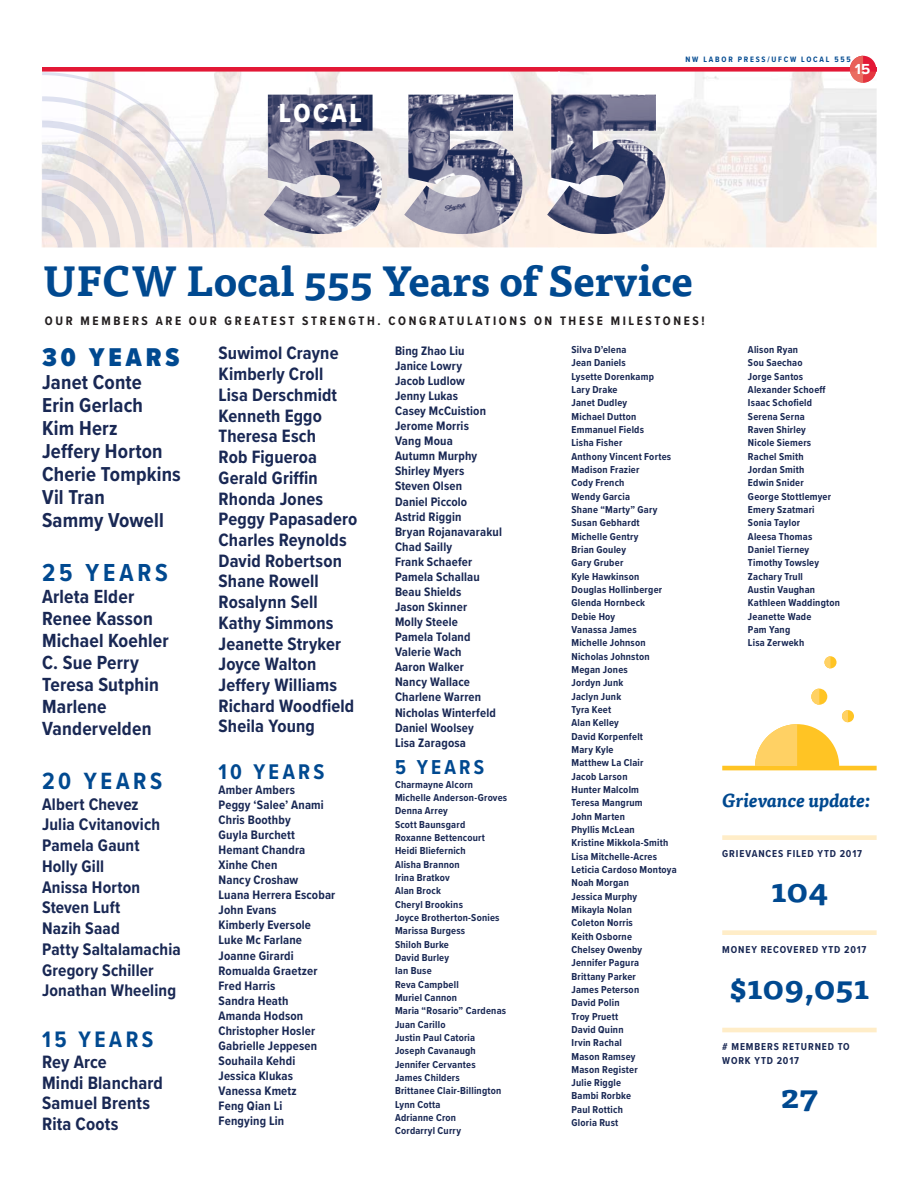
<style>
.page{position:relative;width:918px;height:1188px;background:#fff}
.page>*{position:absolute;margin:0;border:0;box-sizing:border-box;transform-origin:0 0}
.t1{font:700 41.7px "Tisa Pro";letter-spacing:-.005em;color:#004990}
.t2{font:700 32.4px "Tisa Pro";letter-spacing:-.005em;color:#004990}
.t3{font:27px "Proxima Nova Cond Extrabld";letter-spacing:.1em;color:#fff}
.t4{font:900 26.7px "Proxima Nova Cond";letter-spacing:.145em;color:#004990}
.t5{font:700 25.5px "Proxima Nova Cond";letter-spacing:.15em;color:#004990}
.t6{font:700 24.3px "Proxima Nova Cond";letter-spacing:.15em;color:#004990}
.t7{font:700 23.25px "Proxima Nova Cond";letter-spacing:.15em;color:#004990}
.t8{font:700 22.05px "Proxima Nova Cond";letter-spacing:.15em;color:#004990}
.t9{font:700 20.85px/23.1px "Proxima Nova Cond";letter-spacing:.01em;color:#192854}
.t10{font:700 20.85px "Proxima Nova Cond";letter-spacing:.15em;color:#004990}
.t11{font:700 19.65px/21.9px "Proxima Nova Cond";letter-spacing:.01em;color:#192854}
.t12{font:700 18.6px/20.7px "Proxima Nova Cond";letter-spacing:.01em;color:#192854}
.t13{font:italic 700 18.6px "Tisa Pro";color:#004990}
.t14{font:700 17.4px/20.7px "Proxima Nova Cond";letter-spacing:.01em;color:#192854}
.t15{font:700 15px "Proxima Nova";color:#fff}
.t16{font:700 12.75px/15px "Proxima Nova Cond";letter-spacing:.01em;color:#192854}
.t17{font:700 12.75px "Proxima Nova Cond";letter-spacing:.205em;color:#231f20}
.t18{font:700 10.5px/13.4px "Proxima Nova Cond";letter-spacing:.02em;color:#192854}
.t19{font:700 10.5px/14px "Proxima Nova Cond";letter-spacing:.085em;color:#192854}
.t20{font:700 8.1px "Proxima Nova Cond";letter-spacing:.22em;color:#004990}
</style>
<div class="page">
<div style="left:42px;top:67px;width:834px;height:5px;background:#e31836"></div>
<svg style="left:850px;top:56px;width:26px;height:27px"></svg>
<img style="left:216px;top:72px;width:661px;height:175px">
<img style="left:870px;top:72px;width:6px;height:11px">
<svg style="left:850px;top:56px;width:20px;height:27px"></svg>
<img style="left:42px;top:72px;width:174px;height:175px">
<img style="left:264px;top:95px;width:118px;height:139px">
<img style="left:404px;top:95px;width:118px;height:139px">
<img style="left:547px;top:95px;width:118px;height:139px">
<hr style="left:722px;top:766px;width:155px;height:4px;background:#ffc424">
<div style="left:722px;top:835px;width:155px;height:5px;background:#ffedc8"></div>
<div style="left:722px;top:930px;width:155px;height:5px;background:#ffedc8"></div>
<hr style="left:722px;top:1028px;width:155px;height:4px;background:#ffedc8">
<div style="left:842px;top:710px;width:12px;height:12px;background:#ffc424;border-radius:50%"></div>
<svg style="left:755px;top:689px;width:93px;height:77px"></svg>
<div style="left:824px;top:656px;width:13px;height:12px;background:#ffc424;border-radius:50%"></div>
<svg style="left:824px;top:656px;width:7px;height:12px"></svg>
<p class="t20" style="left:686px;top:56px;width:167px">NW LABOR PRESS/UFCW LOCAL 555</p>
<h3 class="t3" style="left:279px;top:104px;width:84px">LOCAL</h3>
<h1 class="t1" style="left:42px;top:263px;width:653px">UFCW Local 555 Years of Service</h1>
<p class="t17" style="left:45px;top:316px;width:661px">OUR MEMBERS ARE OUR GREATEST STRENGTH. CONGRATULATIONS ON THESE MILESTONES!</p>
<h3 class="t15" style="left:855px;top:64px;width:17px">15</h3>
<h3 class="t4" style="left:42px;top:348px;width:139px">30 YEARS</h3>
<h3 class="t9" style="left:42px;top:372px;width:140px">Janet Conte<br>Erin Gerlach<br>Kim Herz<br>Jeffery Horton<br>Cherie Tompkins<br>Vil Tran<br>Sammy Vowell</h3>
<h3 class="t5" style="left:42px;top:563px;width:127px">25 YEARS</h3>
<h3 class="t11" style="left:42px;top:587px;width:128px">Arleta Elder<br>Renee Kasson<br>Michael Koehler<br>C. Sue Perry<br>Teresa Sutphin<br>Marlene<br>Vandervelden</h3>
<h3 class="t6" style="left:42px;top:772px;width:122px">20 YEARS</h3>
<h3 class="t14" style="left:42px;top:795px;width:140px">Albert Chevez<br>Julia Cvitanovich<br>Pamela Gaunt<br>Holly Gill<br>Anissa Horton<br>Steven Luft<br>Nazih Saad<br>Patty Saltalamachia<br>Gregory Schiller<br>Jonathan Wheeling</h3>
<h3 class="t7" style="left:42px;top:1030px;width:113px">15 YEARS</h3>
<h3 class="t12" style="left:42px;top:1053px;width:122px">Rey Arce<br>Mindi Blanchard<br>Samuel Brents<br>Rita Coots</h3>
<p class="t12" style="left:219px;top:344px;width:140px">Suwimol Crayne<br>Kimberly Croll<br>Lisa Derschmidt<br>Kenneth Eggo<br>Theresa Esch<br>Rob Figueroa<br>Gerald Griffin<br>Rhonda Jones<br>Peggy Papasadero<br>Charles Reynolds<br>David Robertson<br>Shane Rowell<br>Rosalynn Sell<br>Kathy Simmons<br>Jeanette Stryker<br>Joyce Walton<br>Jeffery Williams<br>Richard Woodfield<br>Sheila Young</p>
<h3 class="t8" style="left:219px;top:763px;width:107px">10 YEARS</h3>
<p class="t16" style="left:219px;top:783px;width:118px">Amber Ambers<br>Peggy ‘Salee’ Anami<br>Chris Boothby<br>Guyla Burchett<br>Hemant Chandra<br>Xinhe Chen<br>Nancy Croshaw<br>Luana Herrera Escobar<br>John Evans<br>Kimberly Eversole<br>Luke Mc Farlane<br>Joanne Girardi<br>Romualda Graetzer<br>Fred Harris<br>Sandra Heath<br>Amanda Hodson<br>Christopher Hosler<br>Gabrielle Jeppesen<br>Souhaila Kehdi<br>Jessica Klukas<br>Vanessa Kmetz<br>Feng Qian Li<br>Fengying Lin</p>
<p class="t16" style="left:395px;top:344px;width:108px">Bing Zhao Liu<br>Janice Lowry<br>Jacob Ludlow<br>Jenny Lukas<br>Casey McCuistion<br>Jerome Morris<br>Vang Moua<br>Autumn Murphy<br>Shirley Myers<br>Steven Olsen<br>Daniel Piccolo<br>Astrid Riggin<br>Bryan Rojanavarakul<br>Chad Sailly<br>Frank Schaefer<br>Pamela Schallau<br>Beau Shields<br>Jason Skinner<br>Molly Steele<br>Pamela Toland<br>Valerie Wach<br>Aaron Walker<br>Nancy Wallace<br>Charlene Warren<br>Nicholas Winterfeld<br>Daniel Woolsey<br>Lisa Zaragosa</p>
<h3 class="t10" style="left:395px;top:760px;width:91px">5 YEARS</h3>
<p class="t18" style="left:395px;top:778px;width:114px">Charmayne Alcorn<br>Michelle Anderson-Groves<br>Denna Arrey<br>Scott Baunsgard<br>Roxanne Bettencourt<br>Heidi Bliefernich<br>Alisha Brannon<br>Irina Bratkov<br>Alan Brock<br>Cheryl Brookins<br>Joyce Brotherton-Sonies<br>Marissa Burgess<br>Shiloh Burke<br>David Burley<br>Ian Buse<br>Reva Campbell<br>Muriel Cannon<br>Maria “Rosario” Cardenas<br>Juan Carillo<br>Justin Paul Catoria<br>Joseph Cavanaugh<br>Jennifer Cervantes<br>James Childers<br>Brittanee Clair-Billington<br>Lynn Cotta<br>Adrianne Cron<br>Cordarryl Curry</p>
<p class="t18" style="left:572px;top:344px;width:107px">Silva D’elena<br>Jean Daniels<br>Lysette Dorenkamp<br>Lary Drake<br>Janet Dudley<br>Michael Dutton<br>Emmanuel Fields<br>Lisha Fisher<br>Anthony Vincent Fortes<br>Madison Frazier<br>Cody French<br>Wendy Garcia<br>Shane “Marty” Gary<br>Susan Gebhardt<br>Michelle Gentry<br>Brian Gouley<br>Gary Gruber<br>Kyle Hawkinson<br>Douglas Hollinberger<br>Glenda Hornbeck<br>Debie Hoy<br>Vanassa James<br>Michelle Johnson<br>Nicholas Johnston<br>Megan Jones<br>Jordyn Junk<br>Jaclyn Junk<br>Tyra Keet<br>Alan Kelley<br>David Korpenfelt<br>Mary Kyle<br>Matthew La Clair<br>Jacob Larson<br>Hunter Malcolm<br>Teresa Mangrum<br>John Marten<br>Phyllis McLean<br>Kristine Mikkola-Smith<br>Lisa Mitchelle-Acres<br>Leticia Cardoso Montoya<br>Noah Morgan<br>Jessica Murphy<br>Mikayla Nolan<br>Coleton Norris<br>Keith Osborne<br>Chelsey Owenby<br>Jennifer Pagura<br>Brittany Parker<br>James Peterson<br>David Polin<br>Troy Pruett<br>David Quinn<br>Irvin Rachal<br>Mason Ramsey<br>Mason Register<br>Julie Riggle<br>Bambi Rorbke<br>Paul Rottich<br>Gloria Rust</p>
<p class="t18" style="left:748px;top:344px;width:94px">Alison Ryan<br>Sou Saechao<br>Jorge Santos<br>Alexander Schoeff<br>Isaac Schofield<br>Serena Serna<br>Raven Shirley<br>Nicole Siemers<br>Rachel Smith<br>Jordan Smith<br>Edwin Snider<br>George Stottlemyer<br>Emery Szatmari<br>Sonia Taylor<br>Aleesa Thomas<br>Daniel Tierney<br>Timothy Towsley<br>Zachary Trull<br>Austin Vaughan<br>Kathleen Waddington<br>Jeanette Wade<br>Pam Yang<br>Lisa Zerwekh</p>
<h3 class="t13" style="left:722px;top:792px;width:149px">Grievance update:</h3>
<p class="t19" style="left:722px;top:848px;width:141px">GRIEVANCES FILED YTD 2017</p>
<h2 class="t2" style="left:770px;top:877px;width:60px">104</h2>
<p class="t19" style="left:722px;top:943px;width:146px">MONEY RECOVERED YTD 2017</p>
<h2 class="t2" style="left:729px;top:973px;width:142px">$109,051</h2>
<p class="t19" style="left:722px;top:1040px;width:129px"># MEMBERS RETURNED TO<br>WORK YTD 2017</p>
<h2 class="t2" style="left:780px;top:1082px;width:40px">27</h2>
</div>
